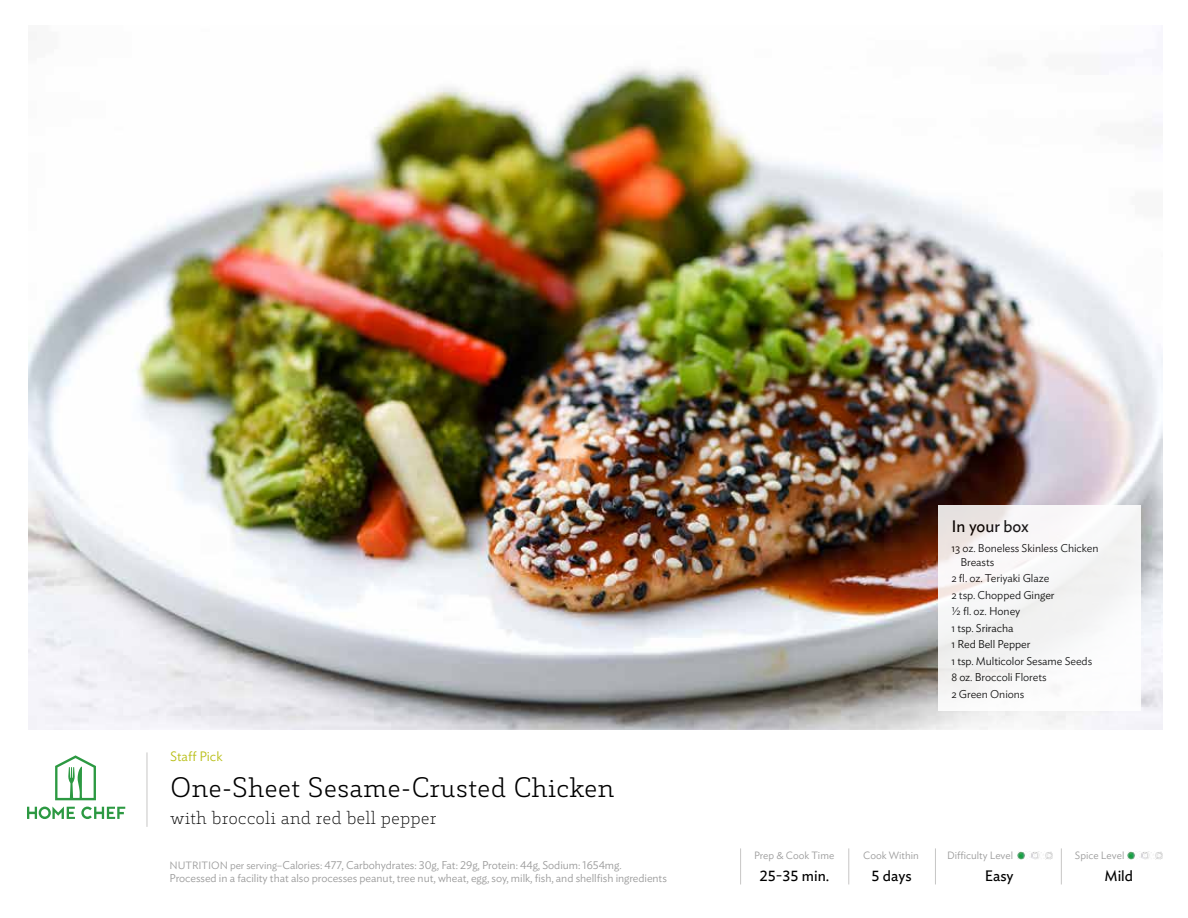
<style>
.page{position:relative;width:1188px;height:918px;background:#fff}
.page>*{position:absolute;margin:0;border:0;box-sizing:border-box;transform-origin:0 0}
.t1{font:300 27px "Decour";color:#000}
.t2{font:200 18px "Decour";color:#000}
.t3{font:16.5px "Ideal Sans";letter-spacing:-.005em;color:#000}
.t4{font:15px "Ideal Sans";color:#000}
.t5{font:300 13.5px "Ideal Sans";color:#b8be14}
.t6{font:300 11.25px/13.5px "Ideal Sans";letter-spacing:-.005em;color:#9a9a9a}
.t7{font:300 11.25px/16.5px "Ideal Sans";letter-spacing:-.005em;color:#000}
.t8{font:300 10.5px "Ideal Sans";color:#9a9a9a}
.s1{font-size:10.5px}
</style>
<div class="page">
<img style="left:29px;top:67px;width:1133px;height:663px">
<svg style="left:27px;top:807px;width:98px;height:12px"></svg>
<svg style="left:55px;top:755px;width:41px;height:45px"></svg>
<hr style="left:848px;top:848px;width:1px;height:36px;background:#c7c6c5">
<hr style="left:935px;top:848px;width:1px;height:36px;background:#c7c6c5">
<hr style="left:1061px;top:848px;width:1px;height:36px;background:#c7c6c5">
<hr style="left:740px;top:848px;width:1px;height:36px;background:#c7c6c5">
<hr style="left:147px;top:752px;width:1px;height:75px;background:#c7c6c5">
<svg style="left:938px;top:505px;width:203px;height:206px"></svg>
<img style="left:1018px;top:852px;width:34px;height:7px">
<img style="left:1128px;top:852px;width:34px;height:7px">
<h3 class="t3" style="left:951px;top:514px;width:79px">In your box</h3>
<p class="t7" style="left:960px;top:541px;width:140px;line-height:13.5px;text-indent:-9px">13 oz. Boneless Skinless Chicken<br>Breasts</p>
<p class="t7" style="left:951px;top:569px;width:142px">2 fl. oz. Teriyaki Glaze<br>2 tsp. Chopped Ginger<br>½ fl. oz. Honey<br>1 tsp. Sriracha<br>1 Red Bell Pepper<br>1 tsp. Multicolor Sesame Seeds<br>8 oz. Broccoli Florets<br>2 Green Onions</p>
<p class="t5" style="left:170px;top:746px;width:54px">Staff Pick</p>
<h1 class="t1" style="left:170px;top:772px;width:446px">One-Sheet Sesame-Crusted Chicken</h1>
<h2 class="t2" style="left:170px;top:807px;width:268px">with broccoli and red bell pepper</h2>
<p class="t6" style="left:170px;top:857px;width:499px"><span class="s1">NUTRITION per serving–</span>Calories: 477, Carbohydrates: 30g, Fat: 29g, Protein: 44g, Sodium: 1654mg.<br>Processed in a facility that also processes peanut, tree nut, wheat, egg, soy, milk, fish, and shellfish ingredients</p>
<h3 class="t4" style="left:759px;top:865px;width:71px">25-35 min.</h3>
<h3 class="t4" style="left:872px;top:864px;width:42px">5 days</h3>
<h3 class="t4" style="left:985px;top:865px;width:30px">Easy</h3>
<h3 class="t4" style="left:1104px;top:865px;width:30px">Mild</h3>
<p class="t8" style="left:754px;top:847px;width:82px">Prep &amp; Cook Time</p>
<p class="t8" style="left:863px;top:847px;width:57px">Cook Within</p>
<p class="t8" style="left:947px;top:847px;width:68px">Difficulty Level</p>
<p class="t8" style="left:1075px;top:847px;width:51px">Spice Level</p>
</div>
